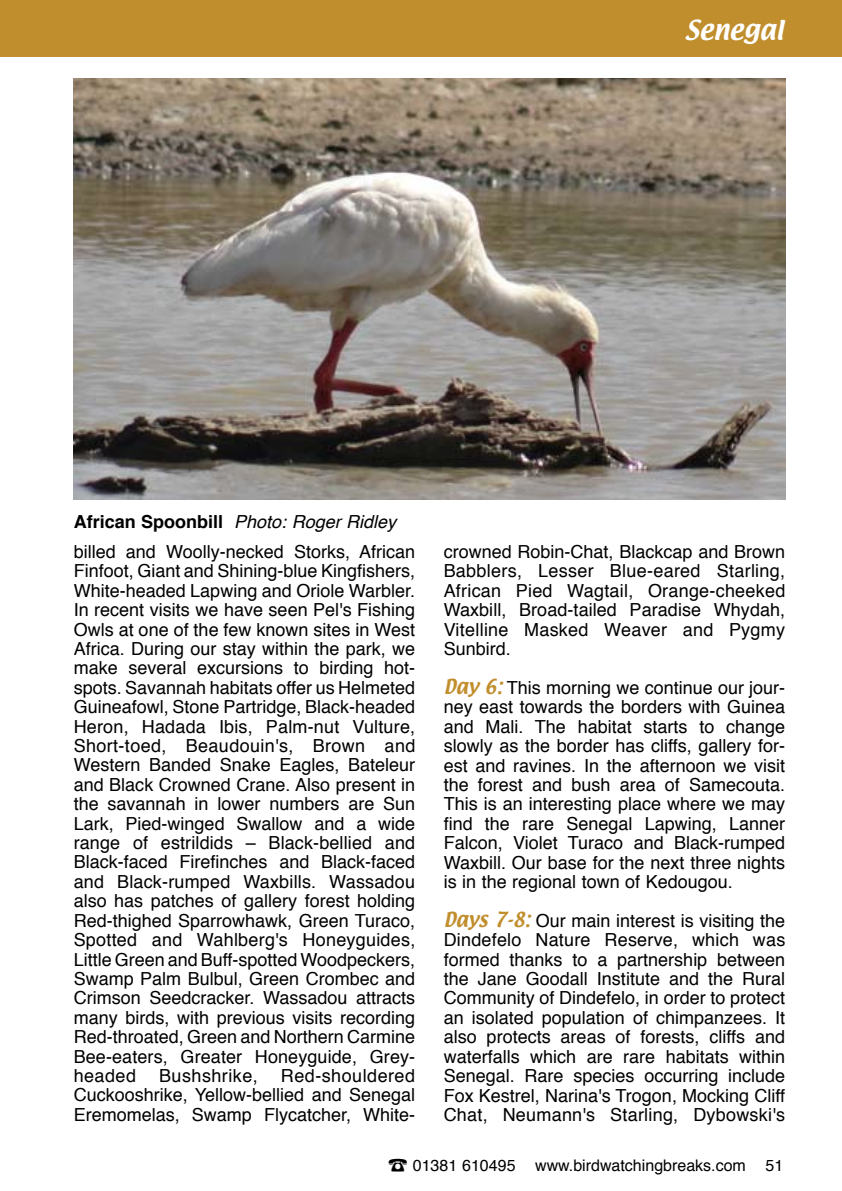
<style>
.page{position:relative;width:842px;height:1191px;background:#fff}
.page>*{position:absolute;margin:0;border:0;box-sizing:border-box;transform-origin:0 0}
.t1{font:24px "Textile";color:#fff}
.t2{font:18px/19.4px "Helvetica";color:#000;text-align:justify}
.t3{font:italic 18px "Helvetica";color:#000}
.t4{font:18px "Helvetica";letter-spacing:.025em;color:#000}
.t5{font:16px "Helvetica";color:#000}
.s1{font-weight:700;font-style:normal}
.s2{font-family:"Textile";color:#c18e2d}
</style>
<div class="page">
<div style="left:0;top:0;width:842px;height:57px;background:#c18e2d"></div>
<img style="left:74px;top:79px;width:711px;height:420px">
<h1 class="t1" style="left:685px;top:14px;width:100px">Senegal</h1>
<p class="t3" style="left:74px;top:507px;width:324px"><span class="s1">African Spoonbill</span> Photo: Roger Ridley</p>
<p class="t2" style="left:74px;top:542px;width:343px">billed and Woolly-necked Storks, African Finfoot, Giant and Shining-blue Kingfishers, White-headed Lapwing and Oriole Warbler.<br>In recent visits we have seen Pel's Fishing Owls at one of the few known sites in West Africa. During our stay within the park, we make several excursions to birding hot&shy;spots. Savannah habitats offer us Helmeted Guineafowl, Stone Partridge, Black-headed Heron, Hadada Ibis, Palm-nut Vulture, Short-toed, Beaudouin's, Brown and Western Banded Snake Eagles, Bateleur and Black Crowned Crane. Also present in the savannah in lower numbers are Sun Lark, Pied-winged Swallow and a wide range of estrildids – Black-bellied and Black-faced Firefinches and Black-faced and Black-rumped Waxbills. Wassadou also has patches of gallery forest holding Red-thighed Sparrowhawk, Green Turaco, Spotted and Wahlberg's Honeyguides, Little Green and Buff-spotted Woodpeckers, Swamp Palm Bulbul, Green Crombec and Crimson Seedcracker. Wassadou attracts many birds, with previous visits recording Red-throated, Green and Northern Carmine Bee-eaters, Greater Honeyguide, Grey&shy;headed</p>
<p class="t2" style="left:74px;top:1066px;width:343px;text-indent:207px">Red-shouldered Cuckooshrike, Yellow-bellied and Senegal Eremomelas, Swamp Flycatcher, White-</p>
<p class="t4" style="left:159px;top:1061px;width:100px">Bushshrike,</p>
<p class="t2" style="left:444px;top:542px;width:343px">crowned Robin-Chat, Blackcap and Brown Babblers, Lesser Blue-eared Starling, African Pied Wagtail, Orange-cheeked Waxbill, Broad-tailed Paradise Whydah, Vitelline Masked Weaver and Pygmy Sunbird.</p>
<p class="t2" style="left:444px;top:678px;width:343px"><span class="s2">Day 6:</span> This morning we continue our jour&shy;ney east towards the borders with Guinea and Mali. The habitat starts to change slowly as the border has cliffs, gallery for&shy;est and ravines. In the afternoon we visit the forest and bush area of Samecouta.<br>This is an interesting place where we may find the rare Senegal Lapwing, Lanner Falcon, Violet Turaco and Black-rumped Waxbill. Our base for the next three nights is in the regional town of Kedougou.</p>
<p class="t2" style="left:444px;top:911px;width:343px"><span class="s2">Days 7-8:</span> Our main interest is visiting the Dindefelo Nature Reserve, which was formed thanks to a partnership between the Jane Goodall Institute and the Rural Community of Dindefelo, in order to protect an isolated population of chimpanzees. It also protects areas of forests, cliffs and waterfalls which are rare habitats within Senegal. Rare species occurring include Fox Kestrel, Narina's Trogon, Mocking Cliff Chat, Neumann's Starling, Dybowski's</p>
<p class="t5" style="left:388px;top:1152px;width:397px">☎ 01381 610495 www.birdwatchingbreaks.com 51</p>
</div>
